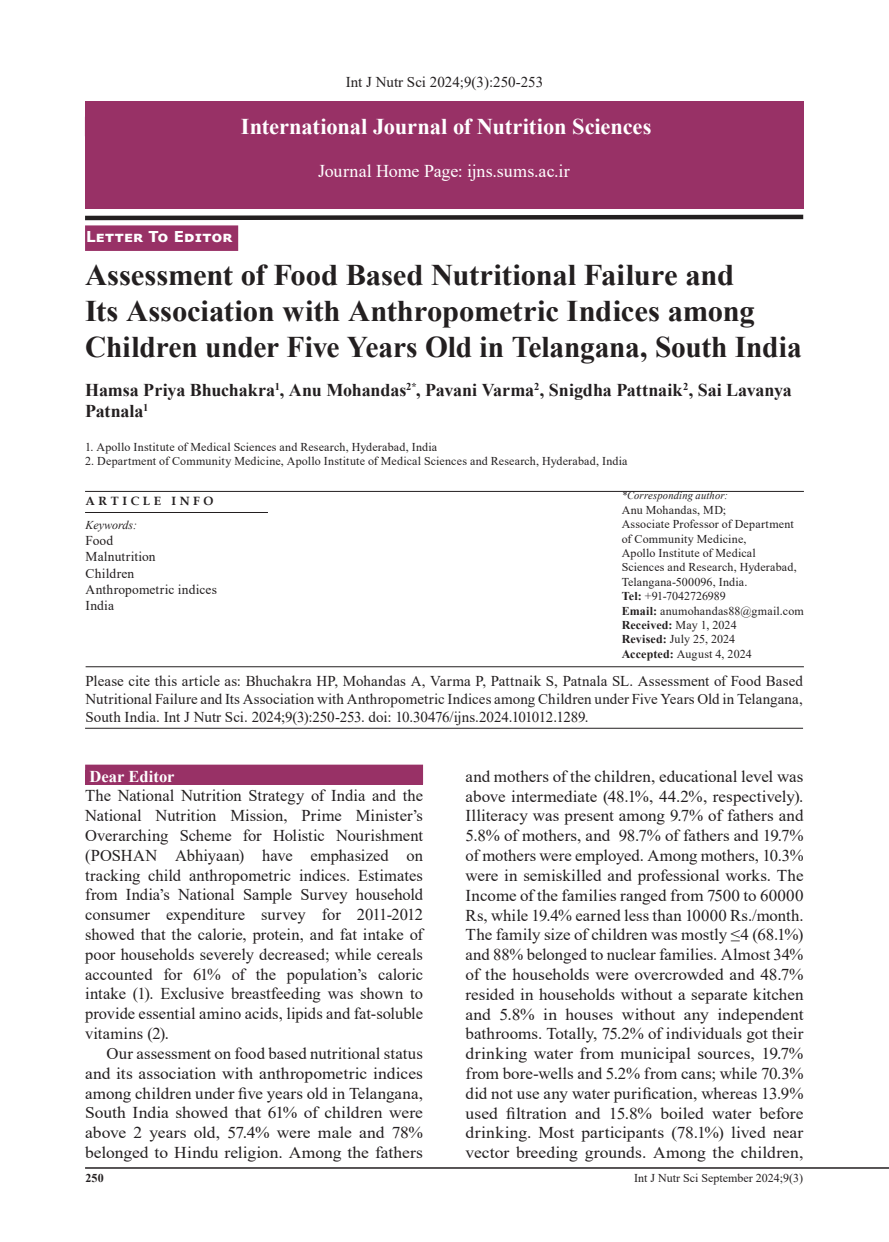
<style>
.page{position:relative;width:889px;height:1242px;background:#fff}
.page>*{position:absolute;margin:0;border:0;box-sizing:border-box;transform-origin:0 0}
.t1{font:700 30px/36px "Times New Roman";letter-spacing:-.005em;color:#231f20}
.t2{font:700 22.5px "Times New Roman";letter-spacing:-.005em;color:#fff}
.t3{font:700 18px/21px "Times New Roman";letter-spacing:-.005em;color:#231f20}
.t4{font:18px "Times New Roman";color:#fff}
.t5{font:16.5px/19.8px "Times New Roman";color:#231f20;text-align:justify}
.t6{font:700 16.5px "Times New Roman";color:#fff}
.t7{font:15px/18px "Times New Roman";color:#231f20;text-align:justify}
.t8{font:700 15px "Verdana";letter-spacing:.01em;color:#fff}
.t9{font:13.5px/16.2px "Times New Roman";letter-spacing:.01em;color:#231f20}
.t10{font:12px/14.4px "Times New Roman";letter-spacing:.01em;color:#231f20}
.t11{font:700 12px "Book Antiqua";letter-spacing:.3em;color:#231f20}
.t12{font:italic 12px "Times New Roman";color:#231f20}
.t13{font:700 12px "Times New Roman";color:#231f20}
.t14{font:italic 10.95px "Times New Roman";letter-spacing:.015em;color:#231f20;scale:.96 1}
.s1{font-weight:700}
</style>
<div class="page">
<hr style="left:85px;top:1167px;width:804px;height:1px;background:#231f20">
<hr style="left:85px;top:491px;width:719px;height:1px;background:#231f20">
<hr style="left:85px;top:512px;width:183px;height:1px;background:#231f20">
<div style="left:85px;top:225px;width:153px;height:26px;background:#983166"></div>
<hr style="left:86px;top:666px;width:718px;height:1px;background:#231f20">
<div style="left:85px;top:101px;width:718px;height:107px;background:#983166"></div>
<svg style="left:85px;top:214px;width:719px;height:7px"></svg>
<hr style="left:85px;top:728px;width:718px;height:1px;background:#231f20">
<div style="left:85px;top:770px;width:338px;height:15px;background:#983166"></div>
<div style="left:85px;top:764px;width:338px;height:20px;background:#983166"></div>
<p class="t7" style="left:346px;top:72px;width:199px">Int J Nutr Sci 2024;9(3):250-253</p>
<h2 class="t2" style="left:241px;top:110px;width:412px">International Journal of Nutrition Sciences</h2>
<p class="t4" style="left:318px;top:158px;width:253px">Journal Home Page: ijns.sums.ac.ir</p>
<p class="t8" style="left:86px;top:226px;width:148px">Letter To Editor</p>
<h1 class="t1" style="left:85px;top:255px;width:718px">Assessment of Food Based Nutritional Failure and<br>Its Association with Anthropometric Indices among<br>Children under Five Years Old in Telangana, South India</h1>
<p class="t3" style="left:85px;top:379px;width:708px">Hamsa Priya Bhuchakra<sup>1</sup>, Anu Mohandas<sup>2*</sup>, Pavani Varma<sup>2</sup>, Snigdha Pattnaik<sup>2</sup>, Sai Lavanya<br>Patnala<sup>1</sup></p>
<p class="t10" style="left:85px;top:439px;width:354px">1. Apollo Institute of Medical Sciences and Research, Hyderabad, India</p>
<p class="t10" style="left:85px;top:454px;width:544px">2. Department of Community Medicine, Apollo Institute of Medical Sciences and Research, Hyderabad, India</p>
<p class="t11" style="left:86px;top:492px;width:129px">ARTICLE INFO</p>
<p class="t14" style="left:621px;top:488px;width:112px">*Corresponding author:</p>
<p class="t10" style="left:621px;top:502px;width:184px">Anu Mohandas, MD;<br>Associate Professor of Department of Community Medicine,<br>Apollo Institute of Medical<br>Sciences and Research, Hyderabad,<br>Telangana-500096, India.<br><span class="s1">Tel:</span> +91-7042726989<br><span class="s1">Email:</span> anumohandas88@gmail.com<br><span class="s1">Received:</span> May 1, 2024<br><span class="s1">Revised:</span> July 25, 2024<br><span class="s1">Accepted:</span> August 4, 2024</p>
<p class="t12" style="left:86px;top:517px;width:53px">Keywords:</p>
<p class="t9" style="left:86px;top:532px;width:133px">Food<br>Malnutrition<br>Children<br>Anthropometric indices<br>India</p>
<p class="t7" style="left:86px;top:671px;width:719px">Please cite this article as: Bhuchakra HP, Mohandas A, Varma P, Pattnaik S, Patnala SL. Assessment of Food Based Nutritional Failure and Its Association with Anthropometric Indices among Children under Five Years Old in Telangana, South India. Int J Nutr Sci. 2024;9(3):250-253. doi: 10.30476/ijns.2024.101012.1289.</p>
<p class="t6" style="left:89px;top:764px;width:86px">Dear Editor</p>
<p class="t5" style="left:85px;top:785px;width:339px">The National Nutrition Strategy of India and the National Nutrition Mission, Prime Minister’s Overarching Scheme for Holistic Nourishment (POSHAN Abhiyaan) have emphasized on tracking child anthropometric indices. Estimates from India’s National Sample Survey household consumer expenditure survey for 2011-2012 showed that the calorie, protein, and fat intake of poor households severely decreased; while cereals accounted for 61% of the population’s caloric intake (1). Exclusive breastfeeding was shown to provide essential amino acids, lipids and fat-soluble vitamins (2).</p>
<p class="t5" style="left:85px;top:1043px;width:339px;text-indent:21px">Our assessment on food based nutritional status and its association with anthropometric indices among children under five years old in Telangana, South India showed that 61% of children were above 2 years old, 57.4% were male and 78% belonged to Hindu religion. Among the fathers</p>
<p class="t5" style="left:465px;top:766px;width:339px">and mothers of the children, educational level was above intermediate (48.1%, 44.2%, respectively).<br>Illiteracy was present among 9.7% of fathers and 5.8% of mothers, and 98.7% of fathers and 19.7% of mothers were employed. Among mothers, 10.3% were in semiskilled and professional works. The Income of the families ranged from 7500 to 60000<br>Rs, while 19.4% earned less than 10000 Rs./month.<br>The family size of children was mostly ≤4 (68.1%) and 88% belonged to nuclear families. Almost 34% of the households were overcrowded and 48.7% resided in households without a separate kitchen and 5.8% in houses without any independent bathrooms. Totally, 75.2% of individuals got their drinking water from municipal sources, 19.7% from bore-wells and 5.2% from cans; while 70.3% did not use any water purification, whereas 13.9% used filtration and 15.8% boiled water before drinking. Most participants (78.1%) lived near vector breeding grounds. Among the children,</p>
<p class="t13" style="left:86px;top:1169px;width:20px">250</p>
<p class="t10" style="left:634px;top:1170px;width:170px">Int J Nutr Sci September 2024;9(3)</p>
</div>
